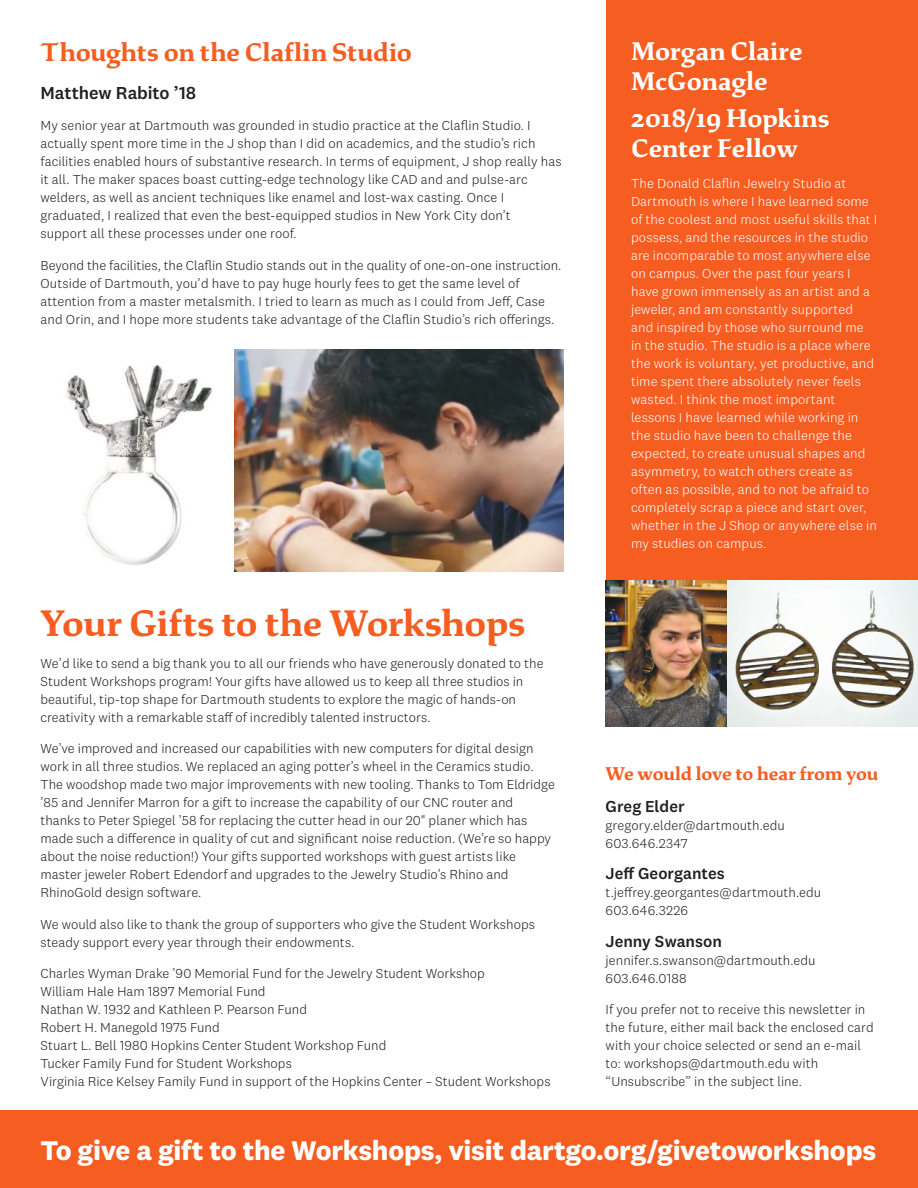
<style>
.page{position:relative;width:918px;height:1188px;background:#fff}
.page>*{position:absolute;margin:0;border:0;box-sizing:border-box;transform-origin:0 0}
.t1{font:700 39px "Dartmouth Ruzicka";letter-spacing:-.01em;color:#f55d21}
.t2{font:700 27.9px "National 2";letter-spacing:-.01em;color:#fff}
.t3{font:700 27px/30px "Dartmouth Ruzicka";color:#fff}
.t4{font:700 27px "Dartmouth Ruzicka";color:#f55d21}
.t5{font:700 19.5px "Dartmouth Ruzicka";letter-spacing:-.005em;color:#f55d21}
.t6{font:500 18px "National 2";letter-spacing:-.01em;color:#241f1f}
.t7{font:500 16.5px "National 2";color:#241f1f}
.t8{font:300 13.5px/18px "National 2";letter-spacing:.005em;color:#241f1f}
.t9{font:300 13.5px/18px "National 2";letter-spacing:.01em;color:#fff}
</style>
<div class="page">
<div style="left:0;top:1110px;width:918px;height:78px;background:#f55d21"></div>
<div style="left:606px;top:0;width:312px;height:580px;background:#f55d21"></div>
<img style="left:234px;top:349px;width:330px;height:223px">
<img style="left:66px;top:365px;width:147px;height:200px">
<img style="left:606px;top:580px;width:121px;height:147px">
<img style="left:727px;top:580px;width:191px;height:147px">
<h3 class="t4" style="left:40px;top:37px;width:373px">Thoughts on the Claflin Studio</h3>
<h3 class="t6" style="left:40px;top:81px;width:157px">Matthew Rabito ’18</h3>
<p class="t8" style="left:40px;top:116px;width:523px">My senior year at Dartmouth was grounded in studio practice at the Claflin Studio. I actually spent more time in the J shop than I did on academics, and the studio’s rich facilities enabled hours of substantive research. In terms of equipment, J shop really has it all. The maker spaces boast cutting-edge technology like CAD and and pulse-arc welders, as well as ancient techniques like enamel and lost-wax casting. Once I graduated, I realized that even the best-equipped studios in New York City don’t<br>support all these processes under one roof.</p>
<p class="t8" style="left:40px;top:256px;width:522px">Beyond the facilities, the Claflin Studio stands out in the quality of one-on-one instruction.<br>Outside of Dartmouth, you’d have to pay huge hourly fees to get the same level of attention from a master metalsmith. I tried to learn as much as I could from Jeff, Case and Orin, and I hope more students take advantage of the Claflin Studio’s rich offerings.</p>
<h1 class="t1" style="left:40px;top:601px;width:486px">Your Gifts to the Workshops</h1>
<p class="t8" style="left:40px;top:654px;width:505px">We’d like to send a big thank you to all our friends who have generously donated to the Student Workshops program! Your gifts have allowed us to keep all three studios in beautiful, tip-top shape for Dartmouth students to explore the magic of hands-on creativity with a remarkable staff of incredibly talented instructors.</p>
<p class="t8" style="left:40px;top:740px;width:516px">We’ve improved and increased our capabilities with new computers for digital design work in all three studios. We replaced an aging potter’s wheel in the Ceramics studio.<br>The woodshop made two major improvements with new tooling. Thanks to Tom Eldridge ’85 and Jennifer Marron for a gift to increase the capability of our CNC router and thanks to Peter Spiegel ’58 for replacing the cutter head in our 20" planer which has made such a difference in quality of cut and significant noise reduction. (We’re so happy about the noise reduction!) Your gifts supported workshops with guest artists like master jeweler Robert Edendorf and upgrades to the Jewelry Studio’s Rhino and RhinoGold design software.</p>
<p class="t8" style="left:40px;top:915px;width:496px">We would also like to thank the group of supporters who give the Student Workshops steady support every year through their endowments.</p>
<p class="t8" style="left:40px;top:965px;width:512px">Charles Wyman Drake ’90 Memorial Fund for the Jewelry Student Workshop<br>William Hale Ham 1897 Memorial Fund<br>Nathan W. 1932 and Kathleen P. Pearson Fund<br>Robert H. Manegold 1975 Fund<br>Stuart L. Bell 1980 Hopkins Center Student Workshop Fund<br>Tucker Family Fund for Student Workshops<br>Virginia Rice Kelsey Family Fund in support of the Hopkins Center – Student Workshops</p>
<h3 class="t3" style="left:631px;top:36px;width:173px">Morgan Claire<br>McGonagle</h3>
<h3 class="t3" style="left:631px;top:103px;width:200px">2018/19 Hopkins<br>Center Fellow</h3>
<p class="t9" style="left:631px;top:174px;width:248px">The Donald Claflin Jewelry Studio at Dartmouth is where I have learned some of the coolest and most useful skills that I possess, and the resources in the studio are incomparable to most anywhere else on campus. Over the past four years I have grown immensely as an artist and a jeweler, and am constantly supported and inspired by those who surround me in the studio. The studio is a place where the work is voluntary, yet productive, and time spent there absolutely never feels wasted. I think the most important lessons I have learned while working in the studio have been to challenge the expected, to create unusual shapes and asymmetry, to watch others create as often as possible, and to not be afraid to completely scrap a piece and start over, whether in the J Shop or anywhere else in my studies on campus.</p>
<h3 class="t5" style="left:606px;top:763px;width:274px">We would love to hear from you</h3>
<p class="t7" style="left:606px;top:796px;width:81px">Greg Elder</p>
<p class="t8" style="left:606px;top:816px;width:181px">gregory.elder@dartmouth.edu<br>603.646.2347</p>
<p class="t7" style="left:606px;top:864px;width:121px">Jeff Georgantes</p>
<p class="t8" style="left:606px;top:884px;width:217px">t.jeffrey.georgantes@dartmouth.edu<br>603.646.3226</p>
<p class="t7" style="left:606px;top:931px;width:118px">Jenny Swanson</p>
<p class="t8" style="left:606px;top:951px;width:212px">jennifer.s.swanson@dartmouth.edu<br>603.646.0188</p>
<p class="t8" style="left:606px;top:1001px;width:270px">If you prefer not to receive this newsletter in the future, either mail back the enclosed card with your choice selected or send an e-mail to: workshops@dartmouth.edu with “Unsubscribe” in the subject line.</p>
<h2 class="t2" style="left:40px;top:1133px;width:837px">To give a gift to the Workshops, visit dartgo.org/givetoworkshops</h2>
</div>
